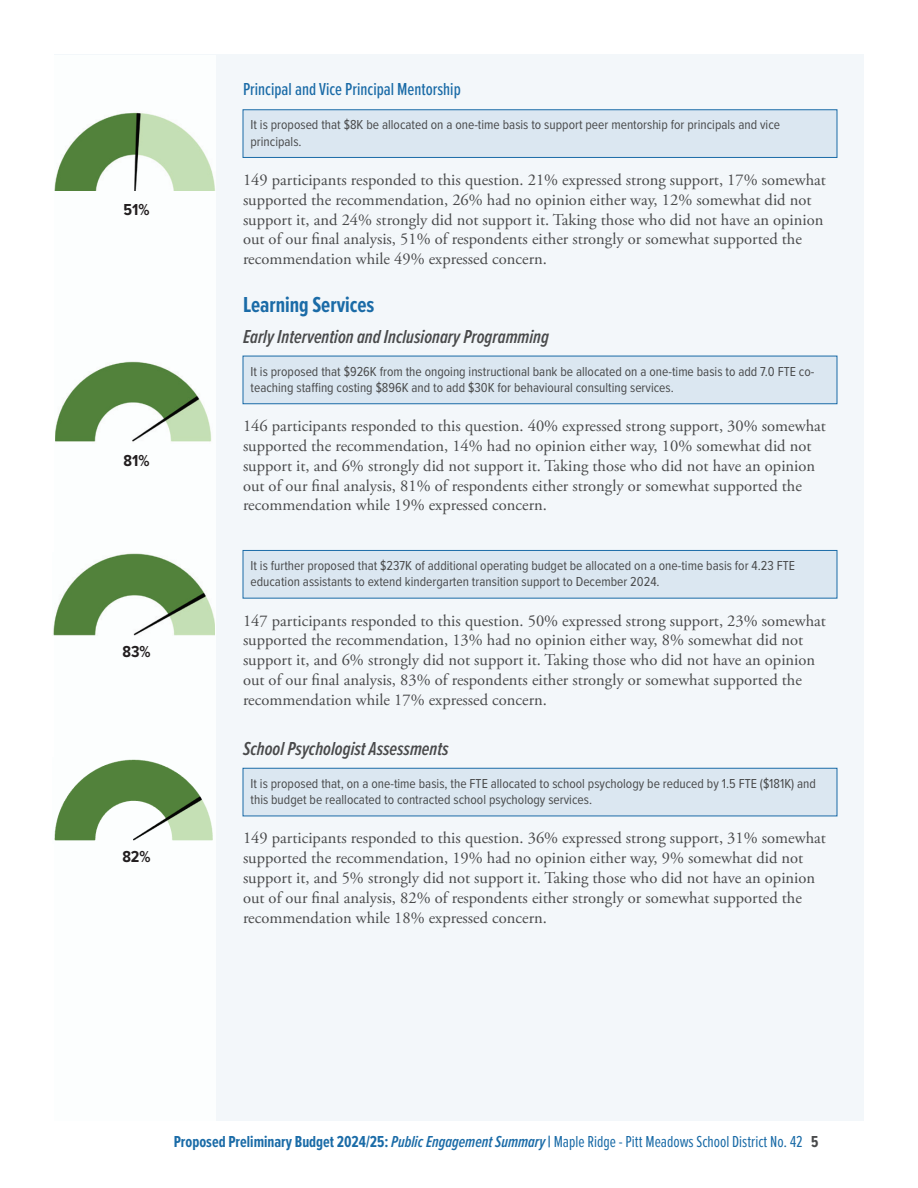
<style>
.page{position:relative;width:918px;height:1188px;background:#fff}
.page>*{position:absolute;margin:0;border:0;box-sizing:border-box;transform-origin:0 0}
.t1{font:700 22.5px "Proxima Nova Ex Cn";color:#1a6ba7}
.t2{font:italic 600 19.5px "Proxima Nova Ex Cn";color:#494a4b}
.t3{font:500 18px "Proxima Nova Ex Cn";color:#1a6ba7}
.t4{font:16.5px/19.8px "Adobe Garamond Pro";color:#494a4b}
.t5{font:16.5px "Proxima Nova Ex Cn";color:#1a6ba7}
.t6{font:700 16.5px "Proxima Nova Cond";color:#231f20}
.t7{font:13.5px/16.2px "Proxima Nova Cond";color:#494a4b}
.s1{font-weight:700}
.s2{font-weight:600;font-style:italic}
.s3{font-weight:700;color:#494a4b}
</style>
<div class="page">
<div style="left:54px;top:54px;width:810px;height:1066px;background:#f3f7fa"></div>
<div style="left:54px;top:55px;width:161px;height:1065px;background:#fcfefe"></div>
<div style="left:243px;top:110px;width:594px;height:48px;background:#dbe7f1;border:1px solid #1a6ba7"></div>
<div style="left:243px;top:356px;width:594px;height:48px;background:#dbe7f1;border:1px solid #1a6ba7"></div>
<div style="left:243px;top:550px;width:594px;height:48px;background:#dbe7f1;border:1px solid #1a6ba7"></div>
<div style="left:243px;top:768px;width:594px;height:48px;background:#dbe7f1;border:1px solid #1a6ba7"></div>
<img style="left:54px;top:112px;width:161px;height:78px">
<img style="left:56px;top:361px;width:156px;height:81px">
<img style="left:53px;top:553px;width:161px;height:83px">
<img style="left:54px;top:759px;width:159px;height:82px">
<p class="t6" style="left:123px;top:199px;width:28px">51%</p>
<p class="t6" style="left:124px;top:450px;width:27px">81%</p>
<p class="t6" style="left:122px;top:642px;width:30px">83%</p>
<p class="t6" style="left:122px;top:847px;width:30px">82%</p>
<p class="t3" style="left:243px;top:78px;width:219px">Principal and Vice Principal Mentorship</p>
<p class="t7" style="left:250px;top:117px;width:531px">It is proposed that $8K be allocated on a one-time basis to support peer mentorship for principals and vice principals.</p>
<p class="t4" style="left:243px;top:170px;width:584px">149 participants responded to this question. 21% expressed strong support, 17% somewhat supported the recommendation, 26% had no opinion either way, 12% somewhat did not support it, and 24% strongly did not support it. Taking those who did not have an opinion out of our final analysis, 51% of respondents either strongly or somewhat supported the recommendation while 49% expressed concern.</p>
<h1 class="t1" style="left:243px;top:291px;width:133px">Learning Services</h1>
<p class="t2" style="left:243px;top:325px;width:308px">Early Intervention and Inclusionary Programming</p>
<p class="t7" style="left:250px;top:363px;width:565px">It is proposed that $926K from the ongoing instructional bank be allocated on a one-time basis to add 7.0 FTE co&shy;teaching staffing costing $896K and to add $30K for behavioural consulting services.</p>
<p class="t4" style="left:243px;top:417px;width:584px">146 participants responded to this question. 40% expressed strong support, 30% somewhat supported the recommendation, 14% had no opinion either way, 10% somewhat did not support it, and 6% strongly did not support it. Taking those who did not have an opinion out of our final analysis, 81% of respondents either strongly or somewhat supported the recommendation while 19% expressed concern.</p>
<p class="t7" style="left:250px;top:558px;width:546px">It is further proposed that $237K of additional operating budget be allocated on a one-time basis for 4.23 FTE education assistants to extend kindergarten transition support to December 2024.</p>
<p class="t4" style="left:243px;top:611px;width:584px">147 participants responded to this question. 50% expressed strong support, 23% somewhat supported the recommendation, 13% had no opinion either way, 8% somewhat did not support it, and 6% strongly did not support it. Taking those who did not have an opinion out of our final analysis, 83% of respondents either strongly or somewhat supported the recommendation while 17% expressed concern.</p>
<p class="t2" style="left:243px;top:737px;width:207px">School Psychologist Assessments</p>
<p class="t7" style="left:250px;top:776px;width:567px">It is proposed that, on a one-time basis, the FTE allocated to school psychology be reduced by 1.5 FTE ($181K) and this budget be reallocated to contracted school psychology services.</p>
<p class="t4" style="left:243px;top:829px;width:584px">149 participants responded to this question. 36% expressed strong support, 31% somewhat supported the recommendation, 19% had no opinion either way, 9% somewhat did not support it, and 5% strongly did not support it. Taking those who did not have an opinion out of our final analysis, 82% of respondents either strongly or somewhat supported the recommendation while 18% expressed concern.</p>
<p class="t5" style="left:174px;top:1131px;width:646px"><span class="s1">Proposed Preliminary Budget 2024/25:</span> <span class="s2">Public Engagement Summary</span> <span class="s1">|</span> Maple Ridge - Pitt Meadows School District No. 42 <span class="s3">5</span></p>
</div>
